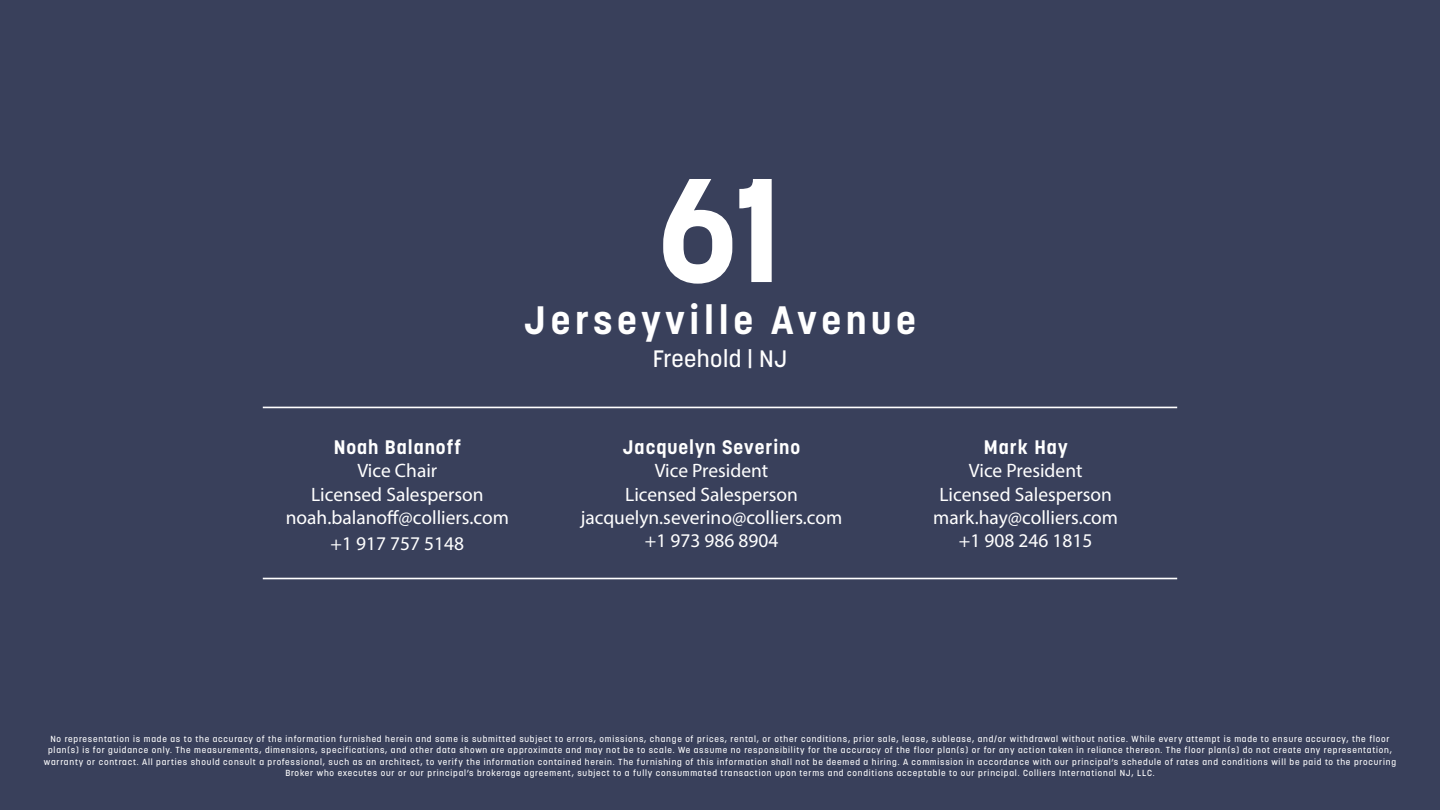
<style>
.page{position:relative;width:1440px;height:810px;background:#39405b}
.page>*{position:absolute;margin:0;border:0;box-sizing:border-box;transform-origin:0 0}
.t1{font:700 146.12px "Korolev";color:#fff}
.t2{font:700 39.25px "Korolev";letter-spacing:.12em;color:#fff}
.t3{font:500 23.62px "Korolev";letter-spacing:.02em;color:#fff}
.t4{font:19.38px "Myriad Pro";color:#fff}
.t5{font:700 19.38px "Korolev";letter-spacing:.05em;color:#fff}
.Subhead_KO{font:500 8.75px/11.2px "Korolev";letter-spacing:.09em;color:#fff;text-align:center}
</style>
<div class="page">
<hr style="left:263px;top:407px;width:914px;height:1px;background:#fff">
<hr style="left:263px;top:578px;width:914px;height:1px;background:#fff">
<p class="t1" style="left:658px;top:138px;width:125px">61</p>
<p class="t2" style="left:524px;top:295px;width:393px">Jerseyville Avenue</p>
<p class="t5" style="left:334px;top:435px;width:129px">Noah Balanoff</p>
<p class="t4" style="left:357px;top:459px;width:81px">Vice Chair</p>
<p class="t4" style="left:311px;top:482px;width:174px">Licensed Salesperson</p>
<p class="t4" style="left:286px;top:506px;width:225px">noah.balanoff@colliers.com</p>
<p class="t4" style="left:331px;top:531px;width:135px">+1 917 757 5148</p>
<p class="t3" style="left:653px;top:344px;width:136px">Freehold | NJ</p>
<p class="t5" style="left:623px;top:435px;width:179px">Jacquelyn Severino</p>
<p class="t4" style="left:655px;top:459px;width:115px">Vice President</p>
<p class="t4" style="left:625px;top:482px;width:174px">Licensed Salesperson</p>
<p class="t4" style="left:581px;top:506px;width:263px">jacquelyn.severino@colliers.com</p>
<p class="t4" style="left:645px;top:529px;width:135px">+1 973 986 8904</p>
<p class="t5" style="left:984px;top:435px;width:85px">Mark Hay</p>
<p class="t4" style="left:969px;top:459px;width:115px">Vice President</p>
<p class="t4" style="left:939px;top:482px;width:174px">Licensed Salesperson</p>
<p class="t4" style="left:933px;top:506px;width:186px">mark.hay@colliers.com</p>
<p class="t4" style="left:959px;top:529px;width:135px">+1 908 246 1815</p>
<p class="Subhead_KO" style="left:44px;top:733px;width:1354px">No representation is made as to the accuracy of the information furnished herein and same is submitted subject to errors, omissions, change of prices, rental, or other conditions, prior sale, lease, sublease, and/or withdrawal without notice. While every attempt is made to ensure accuracy, the floor plan(s) is for guidance only. The measurements, dimensions, specifications, and other data shown are approximate and may not be to scale. We assume no responsibility for the accuracy of the floor plan(s) or for any action taken in reliance thereon. The floor plan(s) do not create any representation, warranty or contract. All parties should consult a professional, such as an architect, to verify the information contained herein. The furnishing of this information shall not be deemed a hiring. A commission in accordance with our principal’s schedule of rates and conditions will be paid to the procuring Broker who executes our or our principal’s brokerage agreement, subject to a fully consummated transaction upon terms and conditions acceptable to our principal. Colliers International NJ, LLC.</p>
</div>
